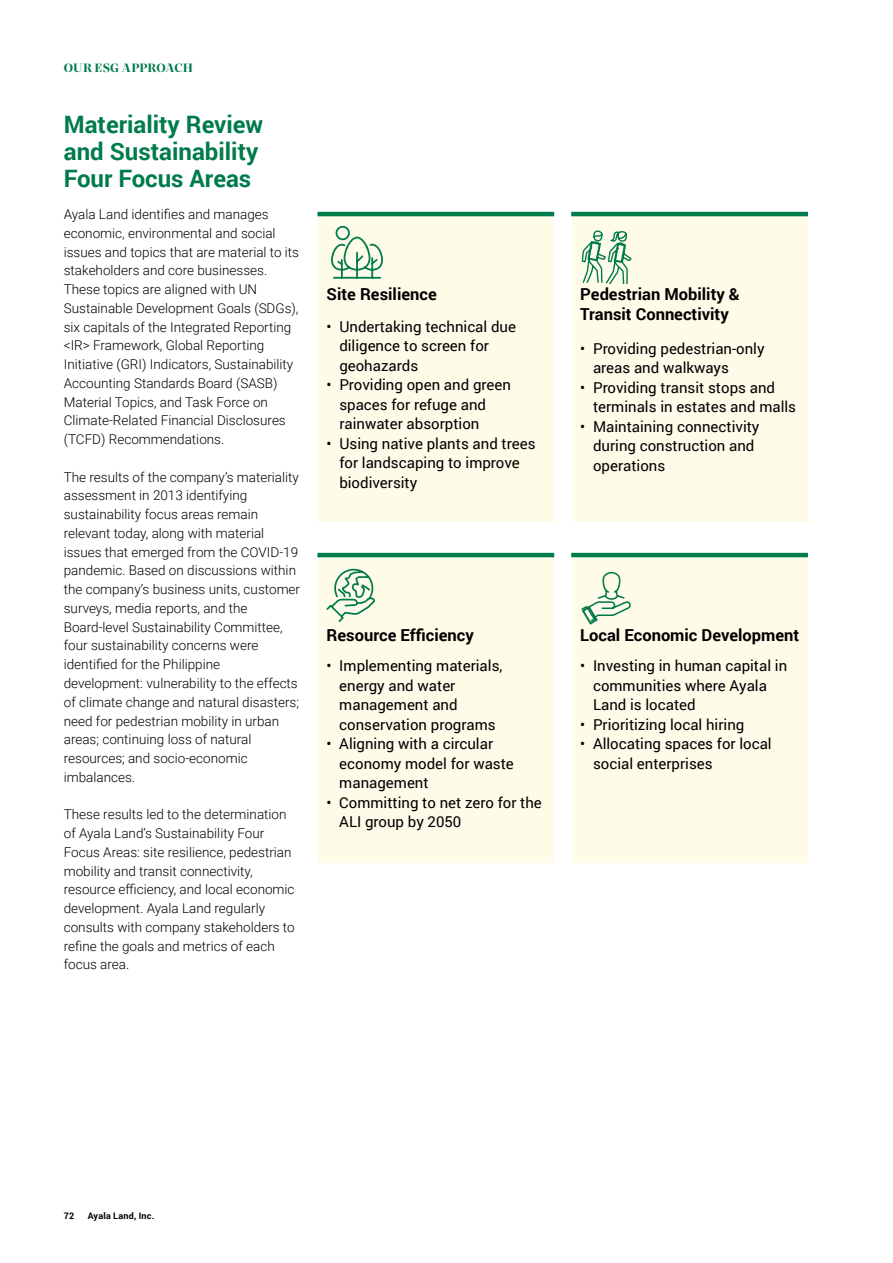
<style>
.page{position:relative;width:893px;height:1263px;background:#fff}
.page>*{position:absolute;margin:0;border:0;box-sizing:border-box;transform-origin:0 0}
.t1{font:700 24px/27px "Roboto";color:#007b4b}
.t2{font:700 16.5px/19.5px "Roboto";color:#000}
.t3{font:15px/19.5px "Roboto";color:#000}
.t4{font:300 13.5px/18.8px "Roboto";color:#000}
.t5{font:12px "Atlante var Regular Text";letter-spacing:.005em;color:#007b4b}
.t6{font:700 9px "Roboto";letter-spacing:.025em;color:#000}
</style>
<div class="page">
<div style="left:318px;top:216px;width:235px;height:306px;background:#fffbe9"></div>
<div style="left:572px;top:216px;width:235px;height:306px;background:#fffbe9"></div>
<div style="left:318px;top:557px;width:235px;height:306px;background:#fffbe9"></div>
<div style="left:572px;top:557px;width:235px;height:306px;background:#fffbe9"></div>
<svg style="left:581px;top:211px;width:50px;height:74px"></svg>
<svg style="left:326px;top:568px;width:49px;height:54px"></svg>
<svg style="left:581px;top:571px;width:50px;height:54px"></svg>
<hr style="left:317px;top:212px;width:237px;height:4px;background:#007b4b">
<hr style="left:571px;top:212px;width:237px;height:4px;background:#007b4b">
<hr style="left:317px;top:553px;width:237px;height:4px;background:#007b4b">
<hr style="left:571px;top:553px;width:237px;height:4px;background:#007b4b">
<svg style="left:331px;top:225px;width:52px;height:54px"></svg>
<p class="t5" style="left:64px;top:61px;width:131px">OUR ESG APPROACH</p>
<h1 class="t1" style="left:64px;top:110px;width:201px">Materiality Review and Sustainability<br>Four Focus Areas</h1>
<p class="t4" style="left:64px;top:204px;width:237px">Ayala Land identifies and manages economic, environmental and social issues and topics that are material to its stakeholders and core businesses.<br>These topics are aligned with UN Sustainable Development Goals (SDGs), six capitals of the Integrated Reporting &lt;IR&gt; Framework, Global Reporting Initiative (GRI) Indicators, Sustainability Accounting Standards Board (SASB)<br>Material Topics, and Task Force on Climate-Related Financial Disclosures (TCFD) Recommendations.</p>
<p class="t4" style="left:64px;top:467px;width:238px">The results of the company’s materiality assessment in 2013 identifying sustainability focus areas remain relevant today, along with material issues that emerged from the COVID-19 pandemic. Based on discussions within the company’s business units, customer surveys, media reports, and the Board-level Sustainability Committee, four sustainability concerns were identified for the Philippine development: vulnerability to the effects of climate change and natural disasters; need for pedestrian mobility in urban areas; continuing loss of natural resources; and socio-economic imbalances.</p>
<p class="t4" style="left:64px;top:804px;width:232px">These results led to the determination of Ayala Land’s Sustainability Four Focus Areas: site resilience, pedestrian mobility and transit connectivity, resource efficiency, and local economic development. Ayala Land regularly consults with company stakeholders to refine the goals and metrics of each focus area.</p>
<p class="t2" style="left:327px;top:284px;width:112px">Site Resilience</p>
<p class="t2" style="left:580px;top:284px;width:161px">Pedestrian Mobility &amp;<br>Transit Connectivity</p>
<p class="t3" style="left:339px;top:316px;width:178px;text-indent:-13px">• Undertaking technical due diligence to screen for geohazards</p>
<p class="t3" style="left:339px;top:375px;width:173px;text-indent:-13px">• Providing open and green spaces for refuge and rainwater absorption</p>
<p class="t3" style="left:339px;top:433px;width:198px;text-indent:-13px">• Using native plants and trees for landscaping to improve biodiversity</p>
<p class="t3" style="left:593px;top:338px;width:173px;text-indent:-13px">• Providing pedestrian-only areas and walkways</p>
<p class="t3" style="left:593px;top:377px;width:205px;text-indent:-13px">• Providing transit stops and terminals in estates and malls</p>
<p class="t3" style="left:593px;top:416px;width:168px;text-indent:-13px">• Maintaining connectivity during construction and operations</p>
<p class="t2" style="left:327px;top:625px;width:149px">Resource Efficiency</p>
<p class="t2" style="left:580px;top:625px;width:220px">Local Economic Development</p>
<p class="t3" style="left:339px;top:656px;width:165px;text-indent:-13px">• Implementing materials, energy and water management and conservation programs</p>
<p class="t3" style="left:339px;top:734px;width:176px;text-indent:-13px">• Aligning with a circular economy model for waste management</p>
<p class="t3" style="left:339px;top:792px;width:204px;text-indent:-13px">• Committing to net zero for the<br>ALI group by 2050</p>
<p class="t3" style="left:593px;top:656px;width:196px;text-indent:-13px">• Investing in human capital in communities where Ayala<br>Land is located</p>
<p class="t3" style="left:580px;top:714px;width:166px">• Prioritizing local hiring</p>
<p class="t3" style="left:593px;top:734px;width:180px;text-indent:-13px">• Allocating spaces for local social enterprises</p>
<p class="t6" style="left:64px;top:1209px;width:12px">72</p>
<p class="t6" style="left:88px;top:1209px;width:68px">Ayala Land, Inc.</p>
</div>
